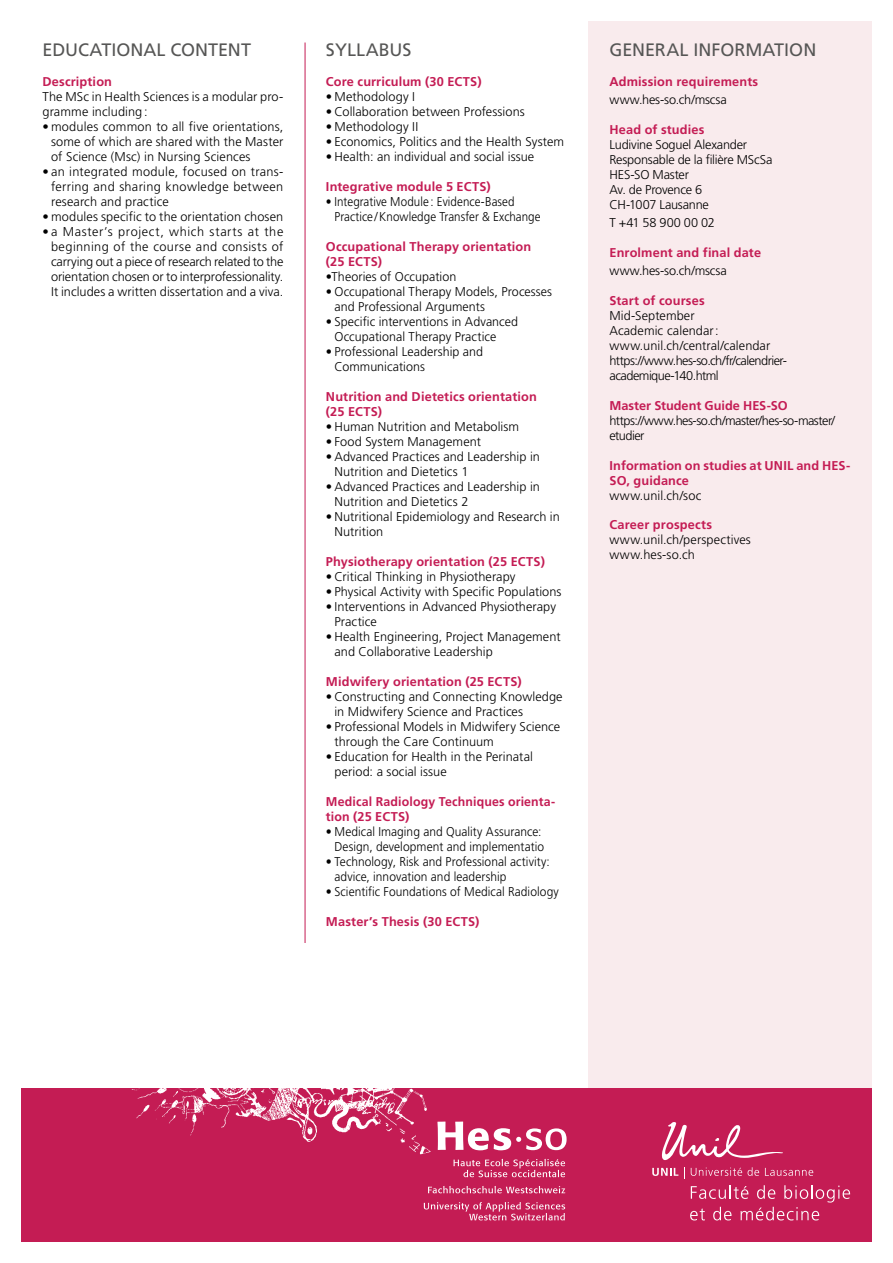
<style>
.page{position:relative;width:893px;height:1263px;background:#fff}
.page>*{position:absolute;margin:0;border:0;box-sizing:border-box;transform-origin:0 0}
.t1{font:18px "Frutiger LT Std";color:#565655}
.t2{font:300 12.75px/15px "Frutiger LT Std";letter-spacing:.005em;color:#000}
.t3{font:700 12.75px/15px "Frutiger LT Std";letter-spacing:.01em;color:#c41c54}
.t4{font:300 12.75px/15px "Frutiger LT Std";letter-spacing:.005em;color:#000;text-align:right;scale:.94 1}
.t5{font:300 12.75px/15px "Frutiger LT Std";letter-spacing:-.02em;color:#000}
.t6{font:300 12.75px/15px "Frutiger LT Std";letter-spacing:.005em;color:#000;scale:.91 1}
.t7{font:300 12.75px/15px "Frutiger LT Std";letter-spacing:-.04em;color:#000}
</style>
<div class="page">
<div style="left:588px;top:21px;width:284px;height:1080px;background:#f9ebed"></div>
<div style="left:21px;top:1089px;width:851px;height:153px;background:#c41c54"></div>
<img style="left:131px;top:1088px;width:305px;height:67px">
<svg style="left:453px;top:1159px;width:112px;height:18px"></svg>
<svg style="left:428px;top:1186px;width:137px;height:7px"></svg>
<svg style="left:437px;top:1121px;width:130px;height:29px"></svg>
<svg style="left:424px;top:1202px;width:141px;height:18px"></svg>
<svg style="left:652px;top:1122px;width:161px;height:56px"></svg>
<svg style="left:690px;top:1185px;width:160px;height:35px"></svg>
<hr style="left:305px;top:43px;width:1px;height:900px;background:#c41c54">
<h1 class="t1" style="left:43px;top:39px;width:210px">EDUCATIONAL CONTENT</h1>
<p class="t3" style="left:43px;top:74px;width:71px">Description</p>
<p class="t2" style="left:43px;top:89px;width:242px">The MSc in Health Sciences is a modular pro&shy;gramme including:</p>
<p class="t2" style="left:51px;top:119px;width:234px;text-align:justify;text-indent:-9px">• modules common to all five orientations, some of which are shared with the Master of Science (Msc) in Nursing Sciences</p>
<p class="t2" style="left:51px;top:164px;width:234px;text-align:justify;text-indent:-9px">• an integrated module, focused on trans&shy;ferring and sharing knowledge between research and practice</p>
<p class="t2" style="left:43px;top:209px;width:242px">• modules specific to the orientation chosen</p>
<p class="t2" style="left:51px;top:224px;width:234px;text-align:justify;text-indent:-9px">• a Master’s project, which starts at the beginning of the course and consists of carrying out a piece of research related to the orientation chosen or to interprofessionality.<br>It includes a written dissertation and a viva.</p>
<h1 class="t1" style="left:326px;top:39px;width:87px">SYLLABUS</h1>
<p class="t3" style="left:326px;top:74px;width:157px">Core curriculum (30 ECTS)</p>
<p class="t2" style="left:326px;top:89px;width:91px">• Methodology I</p>
<p class="t2" style="left:326px;top:104px;width:200px">• Collaboration between Professions</p>
<p class="t2" style="left:326px;top:119px;width:94px">• Methodology II</p>
<p class="t2" style="left:326px;top:134px;width:240px">• Economics, Politics and the Health System</p>
<p class="t2" style="left:326px;top:149px;width:210px">• Health: an individual and social issue</p>
<p class="t3" style="left:326px;top:179px;width:166px">Integrative module 5 ECTS)</p>
<p class="t6" style="left:334px;top:194px;width:228px;text-indent:-9px">• Integrative Module : Evidence-Based<br>Practice/Knowledge Transfer &amp; Exchange</p>
<p class="t3" style="left:326px;top:239px;width:207px">Occupational Therapy orientation (25 ECTS)</p>
<p class="t2" style="left:326px;top:269px;width:132px">•Theories of Occupation</p>
<p class="t2" style="left:334px;top:284px;width:219px;text-indent:-9px">• Occupational Therapy Models, Processes and Professional Arguments</p>
<p class="t2" style="left:334px;top:314px;width:185px;text-indent:-9px">• Specific interventions in Advanced<br>Occupational Therapy Practice</p>
<p class="t2" style="left:334px;top:344px;width:150px;text-indent:-9px">• Professional Leadership and<br>Communications</p>
<p class="t3" style="left:326px;top:389px;width:212px">Nutrition and Dietetics orientation (25 ECTS)</p>
<p class="t2" style="left:326px;top:419px;width:195px">• Human Nutrition and Metabolism</p>
<p class="t2" style="left:326px;top:434px;width:157px">• Food System Management</p>
<p class="t2" style="left:334px;top:449px;width:207px;text-indent:-9px">• Advanced Practices and Leadership in<br>Nutrition and Dietetics 1</p>
<p class="t2" style="left:334px;top:479px;width:207px;text-indent:-9px">• Advanced Practices and Leadership in<br>Nutrition and Dietetics 2</p>
<p class="t2" style="left:334px;top:509px;width:227px;text-indent:-9px">• Nutritional Epidemiology and Research in<br>Nutrition</p>
<p class="t3" style="left:326px;top:554px;width:220px">Physiotherapy orientation (25 ECTS)</p>
<p class="t2" style="left:326px;top:569px;width:191px">• Critical Thinking in Physiotherapy</p>
<p class="t2" style="left:326px;top:584px;width:237px">• Physical Activity with Specific Populations</p>
<p class="t2" style="left:334px;top:599px;width:223px;text-indent:-9px">• Interventions in Advanced Physiotherapy<br>Practice</p>
<p class="t2" style="left:334px;top:629px;width:228px;text-indent:-9px">• Health Engineering, Project Management and Collaborative Leadership</p>
<p class="t3" style="left:326px;top:674px;width:197px">Midwifery orientation (25 ECTS)</p>
<p class="t2" style="left:334px;top:689px;width:230px;text-indent:-9px">• Constructing and Connecting Knowledge in Midwifery Science and Practices</p>
<p class="t2" style="left:334px;top:719px;width:227px;text-indent:-9px">• Professional Models in Midwifery Science through the Care Continuum</p>
<p class="t2" style="left:334px;top:749px;width:200px;text-indent:-9px">• Education for Health in the Perinatal period: a social issue</p>
<p class="t3" style="left:326px;top:794px;width:231px">Medical Radiology Techniques orienta&shy;tion (25 ECTS)</p>
<p class="t4" style="left:326px;top:824px;width:234px">• Medical Imaging and Quality Assurance:<br>Design, development and implementatio</p>
<p class="t4" style="left:334px;top:854px;width:231px;text-align:left;text-indent:-9px">• Technology, Risk and Professional activity: advice, innovation and leadership</p>
<p class="t4" style="left:326px;top:884px;width:249px">• Scientific Foundations of Medical Radiology</p>
<p class="t3" style="left:326px;top:914px;width:155px">Master’s Thesis (30 ECTS)</p>
<h1 class="t1" style="left:609px;top:39px;width:208px">GENERAL INFORMATION</h1>
<p class="t3" style="left:609px;top:74px;width:150px">Admission requirements</p>
<p class="t2" style="left:609px;top:92px;width:119px">www.hes-so.ch/mscsa</p>
<p class="t3" style="left:609px;top:122px;width:97px">Head of studies</p>
<p class="t5" style="left:609px;top:137px;width:164px">Ludivine Soguel Alexander<br>Responsable de la filière MScSa<br>HES-SO Master<br>Av. de Provence 6<br>CH-1007 Lausanne</p>
<p class="t2" style="left:609px;top:215px;width:107px">T +41 58 900 00 02</p>
<p class="t3" style="left:609px;top:245px;width:153px">Enrolment and final date</p>
<p class="t2" style="left:609px;top:263px;width:119px">www.hes-so.ch/mscsa</p>
<p class="t3" style="left:609px;top:293px;width:97px">Start of courses</p>
<p class="t2" style="left:609px;top:308px;width:179px">Mid-September<br>Academic calendar: www.unil.ch/central/calendar https://www.hes-so.ch/fr/calendrier&shy;academique-140.html</p>
<p class="t3" style="left:609px;top:398px;width:180px">Master Student Guide HES-SO</p>
<p class="t7" style="left:609px;top:413px;width:227px">https://www.hes-so.ch/master/hes-so-master/ etudier</p>
<p class="t3" style="left:609px;top:458px;width:242px">Information on studies at UNIL and HES-<br>SO, guidance</p>
<p class="t2" style="left:609px;top:488px;width:93px">www.unil.ch/soc</p>
<p class="t3" style="left:609px;top:517px;width:104px">Career prospects</p>
<p class="t2" style="left:609px;top:532px;width:143px">www.unil.ch/perspectives www.hes-so.ch</p>
</div>
